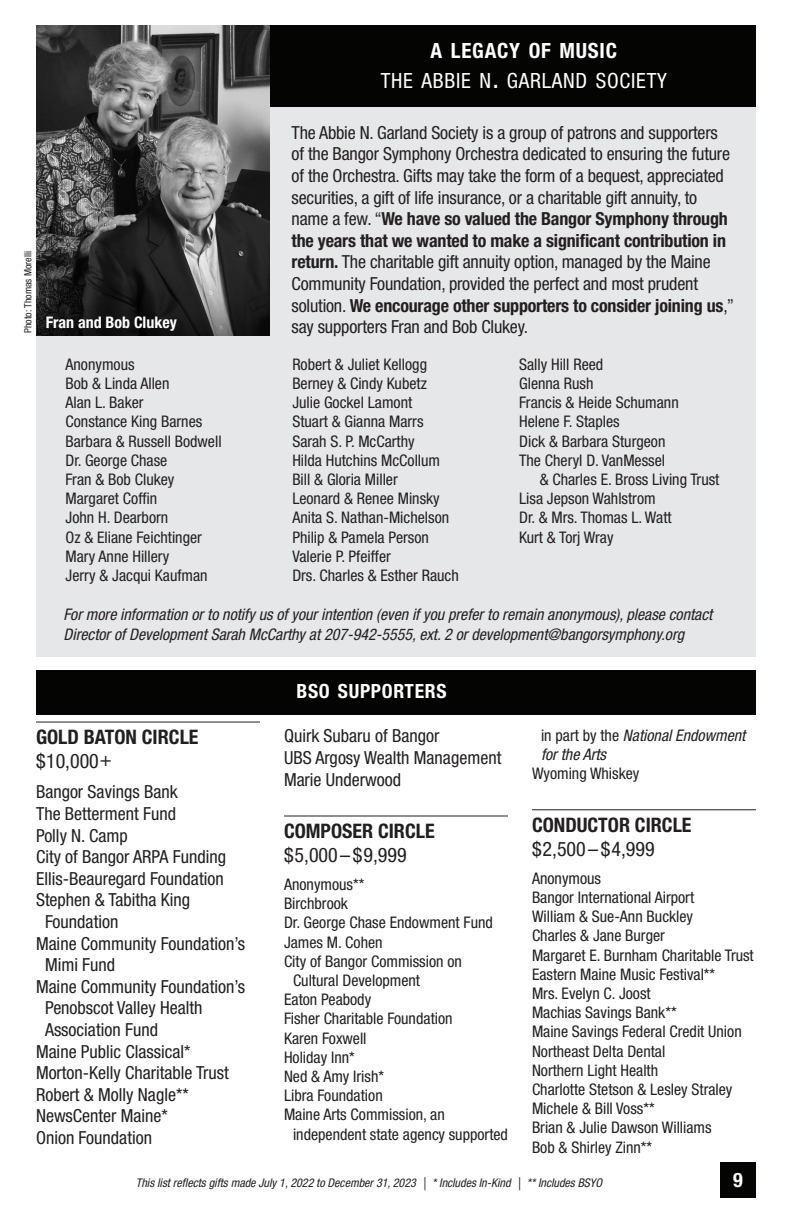
<style>
.page{position:relative;width:792px;height:1224px;background:#fff}
.page>*{position:absolute;margin:0;border:0;box-sizing:border-box;transform-origin:0 0}
.Page_Header{font:condensed 21px/30px "Helvetica Neue LT Std";letter-spacing:.035em;color:#fff;text-align:center}
.Musician_Instrument{font:700 condensed 20px/24px "Helvetica Neue LT Std";color:#231f20}
.t1{font:700 condensed 20px "Helvetica Neue LT Std";color:#fff}
.Page_Header-2{font:700 condensed 19.6px "Helvetica Neue LT Std";letter-spacing:.035em;color:#fff}
.Main_Paragraph{font:condensed 18px/21.6px "Helvetica Neue LT Std";letter-spacing:-.01em;color:#231f20}
.Supporter_Name{font:condensed 18px/21.6px "Helvetica Neue LT Std";color:#231f20}
.Musician_Name{font:condensed 16px/19.2px "Helvetica Neue LT Std";color:#231f20}
.Supporter_Name-2{font:condensed 16px/19.2px "Helvetica Neue LT Std";color:#231f20}
.Main_Paragraph-2{font:italic condensed 16px/19.2px "Helvetica Neue LT Std";color:#231f20}
.Supporter_Name-3{font:italic condensed 16px/19.2px "Helvetica Neue LT Std";color:#231f20}
.Main_Paragraph-3{font:700 condensed 16px "Helvetica Neue LT Std";color:#fff}
.Musician_Sponsor{font:italic condensed 12px "Helvetica Neue LT Std";color:#231f20}
.Main_Paragraph-4{font:condensed 10px "Helvetica Neue LT Std";color:#231f20}
.s1{font-weight:700}
.s2{font-size:30px}
.s3{font-weight:400}
.s4{font-style:normal}
</style>
<div class="page">
<div style="left:720px;top:1162px;width:36px;height:36px;background:#040503"></div>
<div style="left:36px;top:670px;width:720px;height:45px;background:#040503"></div>
<div style="left:36px;top:25px;width:720px;height:632px;background:#e6e7e9"></div>
<hr style="left:36px;top:722px;width:224px;height:1px;background:#231f20">
<hr style="left:284px;top:816px;width:224px;height:1px;background:#231f20">
<hr style="left:532px;top:809px;width:224px;height:1px;background:#231f20">
<div style="left:36px;top:26px;width:720px;height:81px;background:#040503"></div>
<img style="left:36px;top:25px;width:234px;height:310px">
<p class="Page_Header" style="left:381px;top:36px;width:288px"><span class="s1">A LEGACY OF MUSIC<br></span>THE ABBIE N<span class="s2">.</span> GARLAND SOCIETY</p>
<p class="Main_Paragraph-4" style="left:22px;top:333px;width:83px;rotate:-90deg">Photo: Thomas Morelli</p>
<p class="Main_Paragraph-3" style="left:46px;top:312px;width:133px">Fran and Bob Clukey</p>
<p class="Musician_Name" style="left:66px;top:354px;width:71px">Anonymous</p>
<p class="Musician_Name" style="left:66px;top:374px;width:105px">Bob &amp; Linda Allen</p>
<p class="Musician_Name" style="left:66px;top:393px;width:80px">Alan L. Baker</p>
<p class="Musician_Name" style="left:66px;top:412px;width:138px">Constance King Barnes</p>
<p class="Musician_Name" style="left:66px;top:431px;width:158px">Barbara &amp; Russell Bodwell</p>
<p class="Musician_Name" style="left:66px;top:450px;width:103px">Dr. George Chase</p>
<p class="Musician_Name" style="left:66px;top:470px;width:110px">Fran &amp; Bob Clukey</p>
<p class="Musician_Name" style="left:66px;top:489px;width:93px">Margaret Coffin</p>
<p class="Musician_Name" style="left:66px;top:508px;width:104px">John H. Dearborn</p>
<p class="Musician_Name" style="left:66px;top:527px;width:138px">Oz &amp; Eliane Feichtinger</p>
<p class="Musician_Name" style="left:66px;top:546px;width:105px">Mary Anne Hillery</p>
<p class="Musician_Name" style="left:66px;top:566px;width:144px">Jerry &amp; Jacqui Kaufman</p>
<p class="Main_Paragraph" style="left:292px;top:122px;width:444px">The Abbie N. Garland Society is a group of patrons and supporters of the Bangor Symphony Orchestra dedicated to ensuring the future of the Orchestra. Gifts may take the form of a bequest, appreciated securities, a gift of life insurance, or a charitable gift annuity, to name a few. “<span class="s1">We have so valued the Bangor Symphony through the years that we wanted to make a significant contribution in return.</span> The charitable gift annuity option, managed by the Maine Community Foundation, provided the perfect and most prudent solution. <span class="s1">We encourage other supporters to consider joining us</span>,” say supporters Fran and Bob Clukey.</p>
<p class="Musician_Name" style="left:292px;top:354px;width:136px">Robert &amp; Juliet Kellogg</p>
<p class="Musician_Name" style="left:292px;top:374px;width:136px">Berney &amp; Cindy Kubetz</p>
<p class="Musician_Name" style="left:292px;top:393px;width:121px">Julie Gockel Lamont</p>
<p class="Musician_Name" style="left:292px;top:412px;width:133px">Stuart &amp; Gianna Marrs</p>
<p class="Musician_Name" style="left:292px;top:431px;width:124px">Sarah S. P. McCarthy</p>
<p class="Musician_Name" style="left:292px;top:450px;width:149px">Hilda Hutchins McCollum</p>
<p class="Musician_Name" style="left:292px;top:470px;width:107px">Bill &amp; Gloria Miller</p>
<p class="Musician_Name" style="left:292px;top:489px;width:149px">Leonard &amp; Renee Minsky</p>
<p class="Musician_Name" style="left:292px;top:508px;width:158px">Anita S. Nathan-Michelson</p>
<p class="Musician_Name" style="left:292px;top:527px;width:138px">Philip &amp; Pamela Person</p>
<p class="Musician_Name" style="left:292px;top:546px;width:100px">Valerie P. Pfeiffer</p>
<p class="Musician_Name" style="left:292px;top:566px;width:168px">Drs. Charles &amp; Esther Rauch</p>
<p class="Musician_Name" style="left:519px;top:354px;width:86px">Sally Hill Reed</p>
<p class="Musician_Name" style="left:519px;top:374px;width:76px">Glenna Rush</p>
<p class="Musician_Name" style="left:519px;top:393px;width:161px">Francis &amp; Heide Schumann</p>
<p class="Musician_Name" style="left:519px;top:412px;width:102px">Helene F. Staples</p>
<p class="Musician_Name" style="left:519px;top:431px;width:148px">Dick &amp; Barbara Sturgeon</p>
<p class="Musician_Name" style="left:540px;top:450px;width:181px;text-indent:-21px">The Cheryl D. VanMessel<br>&amp; Charles E. Bross Living Trust</p>
<p class="Musician_Name" style="left:519px;top:489px;width:138px">Lisa Jepson Wahlstrom</p>
<p class="Musician_Name" style="left:519px;top:508px;width:154px">Dr. &amp; Mrs. Thomas L. Watt</p>
<p class="Musician_Name" style="left:519px;top:527px;width:96px">Kurt &amp; Torj Wray</p>
<p class="Main_Paragraph-2" style="left:64px;top:605px;width:650px">For more information or to notify us of your intention (even if you prefer to remain anonymous), please contact<br>Director of Development Sarah McCarthy at 207-942-5555, ext. 2 or development@bangorsymphony.org</p>
<p class="Page_Header-2" style="left:296px;top:679px;width:152px">BSO SUPPORTERS</p>
<p class="Musician_Instrument" style="left:36px;top:725px;width:164px">GOLD BATON CIRCLE <span class="s3">$10,000+</span></p>
<p class="Supporter_Name" style="left:36px;top:781px;width:143px">Bangor Savings Bank</p>
<p class="Supporter_Name" style="left:36px;top:803px;width:142px">The Betterment Fund</p>
<p class="Supporter_Name" style="left:36px;top:824px;width:93px">Polly N. Camp</p>
<p class="Supporter_Name" style="left:36px;top:846px;width:192px">City of Bangor ARPA Funding</p>
<p class="Supporter_Name" style="left:36px;top:868px;width:189px">Ellis-Beauregard Foundation</p>
<p class="Supporter_Name" style="left:45px;top:889px;width:147px;text-indent:-9px">Stephen &amp; Tabitha King<br>Foundation</p>
<p class="Supporter_Name" style="left:45px;top:932px;width:202px;text-indent:-9px">Maine Community Foundation’s<br>Mimi Fund</p>
<p class="Supporter_Name" style="left:45px;top:976px;width:202px;text-indent:-9px">Maine Community Foundation’s<br>Penobscot Valley Health<br>Association Fund</p>
<p class="Supporter_Name" style="left:36px;top:1040px;width:156px">Maine Public Classical*</p>
<p class="Supporter_Name" style="left:36px;top:1062px;width:194px">Morton-Kelly Charitable Trust</p>
<p class="Supporter_Name" style="left:36px;top:1084px;width:154px">Robert &amp; Molly Nagle**</p>
<p class="Supporter_Name" style="left:36px;top:1105px;width:133px">NewsCenter Maine*</p>
<p class="Supporter_Name" style="left:36px;top:1127px;width:118px">Onion Foundation</p>
<p class="Supporter_Name" style="left:284px;top:725px;width:157px">Quirk Subaru of Bangor</p>
<p class="Supporter_Name" style="left:284px;top:747px;width:219px">UBS Argosy Wealth Management</p>
<p class="Supporter_Name" style="left:284px;top:768px;width:119px">Marie Underwood</p>
<p class="Musician_Instrument" style="left:284px;top:818px;width:152px">COMPOSER CIRCLE <span class="s3">$5,000–$9,999</span></p>
<p class="Supporter_Name-2" style="left:284px;top:875px;width:82px">Anonymous**</p>
<p class="Supporter_Name-2" style="left:284px;top:894px;width:65px">Birchbrook</p>
<p class="Supporter_Name-2" style="left:284px;top:913px;width:210px">Dr. George Chase Endowment Fund</p>
<p class="Supporter_Name-2" style="left:284px;top:932px;width:100px">James M. Cohen</p>
<p class="Supporter_Name-2" style="left:293px;top:951px;width:170px;text-indent:-9px">City of Bangor Commission on<br>Cultural Development</p>
<p class="Supporter_Name-2" style="left:284px;top:990px;width:89px">Eaton Peabody</p>
<p class="Supporter_Name-2" style="left:284px;top:1009px;width:170px">Fisher Charitable Foundation</p>
<p class="Supporter_Name-2" style="left:284px;top:1028px;width:84px">Karen Foxwell</p>
<p class="Supporter_Name-2" style="left:284px;top:1047px;width:72px">Holiday Inn*</p>
<p class="Supporter_Name-2" style="left:284px;top:1067px;width:102px">Ned &amp; Amy Irish*</p>
<p class="Supporter_Name-2" style="left:284px;top:1086px;width:100px">Libra Foundation</p>
<p class="Supporter_Name-2" style="left:293px;top:1105px;width:217px;text-indent:-9px">Maine Arts Commission, an independent state agency supported</p>
<p class="Supporter_Name-3" style="left:541px;top:726px;width:206px"><span class="s4">in part by the</span> National Endowment for the Arts</p>
<p class="Supporter_Name-2" style="left:532px;top:764px;width:109px">Wyoming Whiskey</p>
<p class="Musician_Instrument" style="left:532px;top:812px;width:161px">CONDUCTOR CIRCLE <span class="s3">$2,500–$4,999</span></p>
<p class="Supporter_Name-2" style="left:532px;top:868px;width:71px">Anonymous</p>
<p class="Supporter_Name-2" style="left:532px;top:888px;width:164px">Bangor International Airport</p>
<p class="Supporter_Name-2" style="left:532px;top:907px;width:163px">William &amp; Sue-Ann Buckley</p>
<p class="Supporter_Name-2" style="left:532px;top:926px;width:134px">Charles &amp; Jane Burger</p>
<p class="Supporter_Name-2" style="left:532px;top:945px;width:223px">Margaret E. Burnham Charitable Trust</p>
<p class="Supporter_Name-2" style="left:532px;top:964px;width:185px">Eastern Maine Music Festival**</p>
<p class="Supporter_Name-2" style="left:532px;top:984px;width:120px">Mrs. Evelyn C. Joost</p>
<p class="Supporter_Name-2" style="left:532px;top:1003px;width:146px">Machias Savings Bank**</p>
<p class="Supporter_Name-2" style="left:532px;top:1022px;width:211px">Maine Savings Federal Credit Union</p>
<p class="Supporter_Name-2" style="left:532px;top:1041px;width:135px">Northeast Delta Dental</p>
<p class="Supporter_Name-2" style="left:532px;top:1060px;width:128px">Northern Light Health</p>
<p class="Supporter_Name-2" style="left:532px;top:1080px;width:202px">Charlotte Stetson &amp; Lesley Straley</p>
<p class="Supporter_Name-2" style="left:532px;top:1099px;width:124px">Michele &amp; Bill Voss**</p>
<p class="Supporter_Name-2" style="left:532px;top:1118px;width:181px">Brian &amp; Julie Dawson Williams</p>
<p class="Supporter_Name-2" style="left:532px;top:1137px;width:122px">Bob &amp; Shirley Zinn**</p>
<p class="Musician_Sponsor" style="left:136px;top:1176px;width:468px">This list reflects gifts made July 1, 2022 to December 31, 2023 | * Includes In-Kind | ** Includes BSYO</p>
<p class="t1" style="left:733px;top:1167px;width:11px">9</p>
</div>
